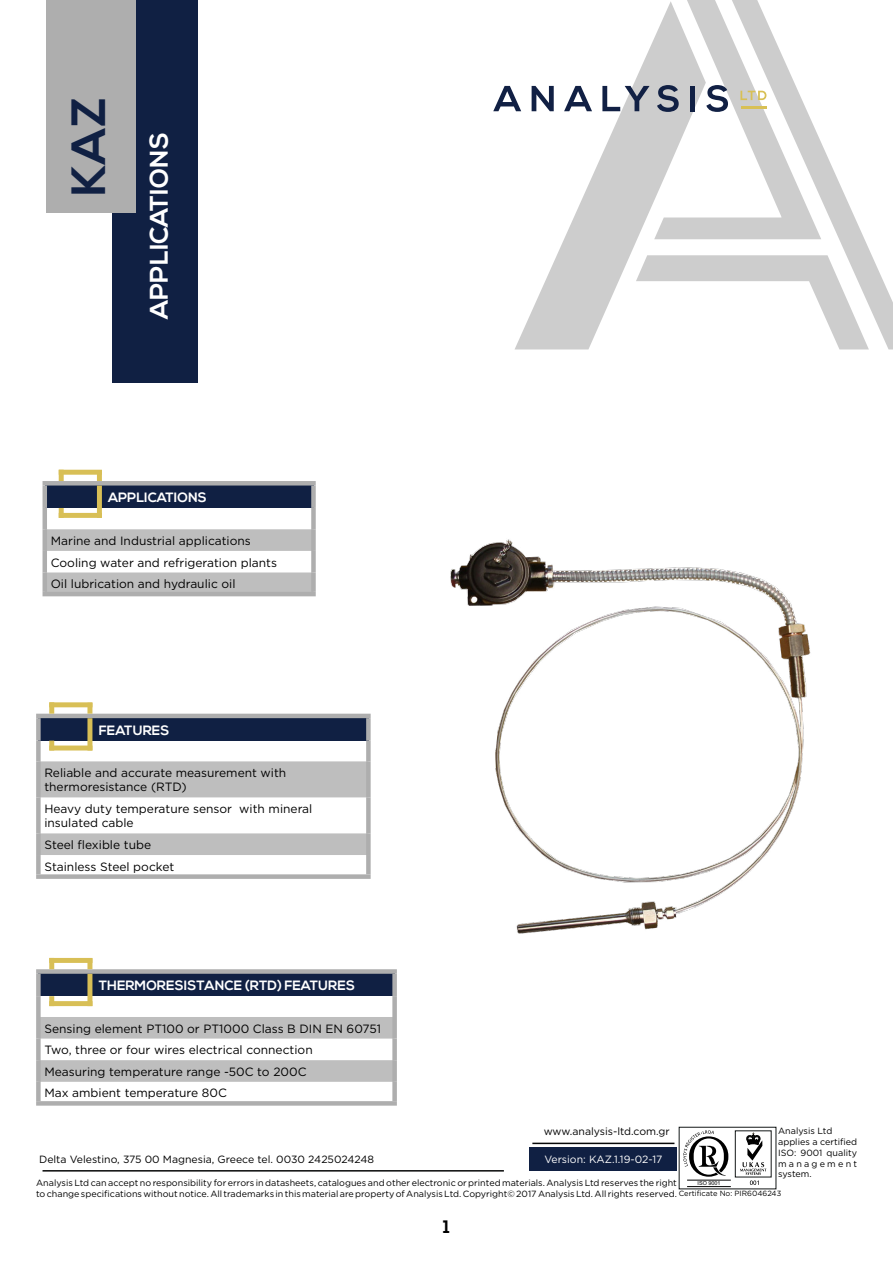
<style>
.page{position:relative;width:893px;height:1263px;background:#fff}
.page>*{position:absolute;margin:0;border:0;box-sizing:border-box;transform-origin:0 0}
.t1{font:700 48px "Nexa";color:#102043}
.t2{font:700 25.5px "Nexa";color:#fff}
.t3{font:700 18px "Nexa";color:#000}
.t4{font:700 13.5px "Nexa";color:#fff}
.t5{font:12px/21.6px "Gotham";color:#000}
.t6{font:10.5px "Gotham";color:#000}
.t7{font:10.5px "Gotham";color:#fff}
.t8{font:9px/10.8px "Gotham";color:#000}
.t9{font:7.5px "Gotham";color:#000}
.t10{font:5.4px "Arial";color:#000}
</style>
<div class="page">
<div style="left:113px;top:0;width:85px;height:383px;background:#102043"></div>
<svg style="left:515px;top:85px;width:191px;height:264px"></svg>
<svg style="left:732px;top:143px;width:161px;height:206px"></svg>
<svg style="left:636px;top:255px;width:233px;height:94px"></svg>
<div style="left:38px;top:971px;width:357px;height:25px;background:#102043"></div>
<svg style="left:41px;top:1017px;width:351px;height:65px"></svg>
<div style="left:36px;top:996px;width:5px;height:21px;background:#aeaeae"></div>
<div style="left:392px;top:996px;width:5px;height:21px;background:#aeaeae"></div>
<div style="left:36px;top:1017px;width:5px;height:21px;background:#aeaeae"></div>
<div style="left:392px;top:1017px;width:5px;height:21px;background:#aeaeae"></div>
<div style="left:36px;top:1038px;width:5px;height:22px;background:#aeaeae"></div>
<div style="left:392px;top:1038px;width:5px;height:22px;background:#aeaeae"></div>
<div style="left:36px;top:1060px;width:5px;height:22px;background:#aeaeae"></div>
<div style="left:392px;top:1060px;width:5px;height:22px;background:#aeaeae"></div>
<div style="left:36px;top:1082px;width:5px;height:19px;background:#aeaeae"></div>
<div style="left:392px;top:1082px;width:5px;height:19px;background:#aeaeae"></div>
<div style="left:36px;top:1101px;width:361px;height:5px;background:#aeaeae"></div>
<div style="left:36px;top:969px;width:361px;height:5px;background:#aeaeae"></div>
<div style="left:36px;top:974px;width:5px;height:22px;background:#aeaeae"></div>
<div style="left:392px;top:974px;width:5px;height:22px;background:#aeaeae"></div>
<div style="left:49px;top:958px;width:5px;height:11px;background:#d8bf56"></div>
<div style="left:87px;top:958px;width:5px;height:11px;background:#d8bf56"></div>
<div style="left:49px;top:996px;width:5px;height:10px;background:#d8bf56"></div>
<div style="left:49px;top:1001px;width:43px;height:5px;background:#d8bf56"></div>
<div style="left:49px;top:958px;width:43px;height:5px;background:#d8bf56"></div>
<div style="left:87px;top:974px;width:5px;height:32px;background:#d8bf56"></div>
<div style="left:38px;top:716px;width:330px;height:24px;background:#102043"></div>
<svg style="left:41px;top:761px;width:325px;height:94px"></svg>
<div style="left:36px;top:740px;width:5px;height:21px;background:#aeaeae"></div>
<div style="left:366px;top:740px;width:5px;height:21px;background:#aeaeae"></div>
<div style="left:36px;top:761px;width:5px;height:36px;background:#aeaeae"></div>
<div style="left:366px;top:761px;width:5px;height:36px;background:#aeaeae"></div>
<div style="left:36px;top:797px;width:5px;height:36px;background:#aeaeae"></div>
<div style="left:366px;top:797px;width:5px;height:36px;background:#aeaeae"></div>
<div style="left:36px;top:833px;width:5px;height:22px;background:#aeaeae"></div>
<div style="left:366px;top:833px;width:5px;height:22px;background:#aeaeae"></div>
<div style="left:36px;top:855px;width:5px;height:19px;background:#aeaeae"></div>
<div style="left:366px;top:855px;width:5px;height:19px;background:#aeaeae"></div>
<div style="left:36px;top:874px;width:335px;height:5px;background:#aeaeae"></div>
<hr style="left:36px;top:714px;width:335px;height:4px;background:#aeaeae">
<div style="left:36px;top:718px;width:5px;height:22px;background:#aeaeae"></div>
<div style="left:366px;top:718px;width:5px;height:22px;background:#aeaeae"></div>
<div style="left:49px;top:702px;width:5px;height:12px;background:#d8bf56"></div>
<div style="left:87px;top:703px;width:5px;height:11px;background:#d8bf56"></div>
<div style="left:49px;top:741px;width:5px;height:9px;background:#d8bf56"></div>
<div style="left:49px;top:745px;width:43px;height:5px;background:#d8bf56"></div>
<div style="left:49px;top:702px;width:43px;height:5px;background:#d8bf56"></div>
<div style="left:87px;top:718px;width:5px;height:32px;background:#d8bf56"></div>
<img style="left:450px;top:539px;width:361px;height:395px">
<div style="left:45px;top:483px;width:268px;height:25px;background:#102043"></div>
<svg style="left:47px;top:529px;width:264px;height:63px"></svg>
<hr style="left:43px;top:508px;width:4px;height:21px;background:#aeaeae">
<div style="left:311px;top:508px;width:5px;height:21px;background:#aeaeae"></div>
<hr style="left:43px;top:529px;width:4px;height:22px;background:#aeaeae">
<div style="left:311px;top:529px;width:5px;height:22px;background:#aeaeae"></div>
<hr style="left:43px;top:551px;width:4px;height:21px;background:#aeaeae">
<div style="left:311px;top:551px;width:5px;height:21px;background:#aeaeae"></div>
<hr style="left:43px;top:572px;width:4px;height:20px;background:#aeaeae">
<div style="left:311px;top:572px;width:5px;height:20px;background:#aeaeae"></div>
<hr style="left:43px;top:592px;width:273px;height:4px;background:#aeaeae">
<hr style="left:43px;top:485px;width:4px;height:23px;background:#aeaeae">
<hr style="left:43px;top:481px;width:273px;height:4px;background:#aeaeae">
<div style="left:311px;top:485px;width:5px;height:23px;background:#aeaeae"></div>
<div style="left:59px;top:470px;width:5px;height:11px;background:#d8bf56"></div>
<div style="left:97px;top:470px;width:5px;height:11px;background:#d8bf56"></div>
<div style="left:59px;top:508px;width:5px;height:10px;background:#d8bf56"></div>
<div style="left:59px;top:513px;width:43px;height:5px;background:#d8bf56"></div>
<div style="left:59px;top:470px;width:43px;height:5px;background:#d8bf56"></div>
<div style="left:97px;top:486px;width:5px;height:32px;background:#d8bf56"></div>
<div style="left:47px;top:0;width:89px;height:213px;background:#aeaeae"></div>
<hr style="left:43px;top:1170px;width:461px;height:1px;background:#070808">
<hr style="left:532px;top:1142px;width:142px;height:2px;background:#070808">
<div style="left:530px;top:1147px;width:147px;height:24px;background:#102043"></div>
<svg style="left:678px;top:1126px;width:99px;height:63px"></svg>
<svg style="left:493px;top:86px;width:28px;height:25px"></svg>
<svg style="left:532px;top:86px;width:22px;height:25px"></svg>
<svg style="left:564px;top:86px;width:28px;height:25px"></svg>
<svg style="left:602px;top:0;width:219px;height:239px"></svg>
<hr style="left:740px;top:106px;width:26px;height:3px;background:#d8c055">
<h1 class="t1" style="left:61px;top:196px;width:99px;rotate:-90deg">KAZ</h1>
<h2 class="t2" style="left:144px;top:319px;width:188px;rotate:-90deg">APPLICATIONS</h2>
<p class="t4" style="left:108px;top:489px;width:100px">APPLICATIONS</p>
<p class="t5" style="left:51px;top:530px;width:228px">Marine and Industrial applications<br>Cooling water and refrigeration plants<br>Oil lubrication and hydraulic oil</p>
<p class="t4" style="left:99px;top:722px;width:72px">FEATURES</p>
<p class="t5" style="left:44px;top:765px;width:243px;line-height:14.4px">Reliable and accurate measurement with thermoresistance (RTD)</p>
<p class="t5" style="left:44px;top:801px;width:269px;line-height:14.4px">Heavy duty temperature sensor with mineral insulated cable</p>
<p class="t5" style="left:44px;top:834px;width:131px">Steel flexible tube<br>Stainless Steel pocket</p>
<p class="t4" style="left:99px;top:978px;width:258px">THERMORESISTANCE (RTD) FEATURES</p>
<p class="t5" style="left:44px;top:1017px;width:338px">Sensing element PT100 or PT1000 Class B DIN EN 60751<br>Two, three or four wires electrical connection<br>Measuring temperature range -50C to 200C<br>Max ambient temperature 80C</p>
<p class="t8" style="left:778px;top:1125px;width:80px">Analysis Ltd applies a certified<br>ISO: 9001 quality management system.</p>
<p class="t6" style="left:544px;top:1125px;width:128px">www.analysis-ltd.com.gr</p>
<p class="t6" style="left:39px;top:1153px;width:337px">Delta Velestino, 375 00 Magnesia, Greece tel. 0030 2425024248</p>
<p class="t7" style="left:544px;top:1153px;width:120px">Version: KAZ.1.19-02-17</p>
<p class="t8" style="left:36px;top:1177px;width:642px">Analysis Ltd can accept no responsibility for errors in datasheets, catalogues and other electronic or printed materials. Analysis Ltd reserves the right to change specifications without notice. All trademarks in this material are property of Analysis Ltd. Copyright© 2017 Analysis Ltd. All rights reserved.</p>
<p class="t10" style="left:697px;top:1180px;width:25px">ISO 9001</p>
<p class="t9" style="left:679px;top:1188px;width:104px">Certificate No: PIR6046243</p>
<h3 class="t3" style="left:443px;top:1216px;width:8px">1</h3>
</div>
